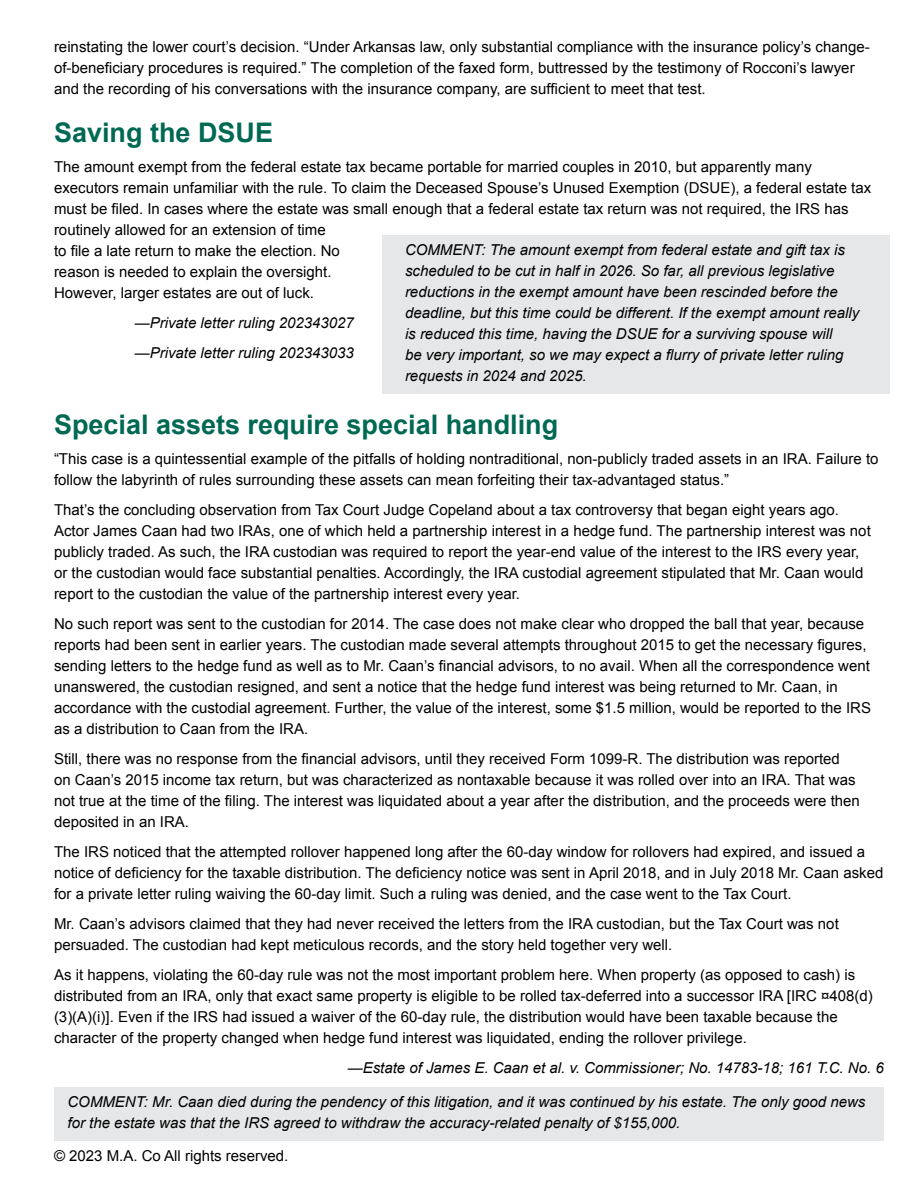
<style>
.page{position:relative;width:918px;height:1188px;background:#fff}
.page>*{position:absolute;margin:0;border:0;box-sizing:border-box;transform-origin:0 0}
.t1{font:700 27px "Arial";color:#006953}
.t2{font:15px/21px "Arial";color:#000}
.t3{font:italic 15px/21px "Arial";color:#000}
</style>
<div class="page">
<div style="left:382px;top:235px;width:508px;height:158px;background:#e6e7e8"></div>
<div style="left:54px;top:1087px;width:830px;height:53px;background:#e6e7e8"></div>
<p class="t2" style="left:54px;top:37px;width:817px">reinstating the lower court’s decision. “Under Arkansas law, only substantial compliance with the insurance policy’s change&shy;of-beneficiary procedures is required.” The completion of the faxed form, buttressed by the testimony of Rocconi’s lawyer and the recording of his conversations with the insurance company, are sufficient to meet that test.</p>
<h1 class="t1" style="left:54px;top:115px;width:221px">Saving the DSUE</h1>
<p class="t2" style="left:54px;top:157px;width:819px">The amount exempt from the federal estate tax became portable for married couples in 2010, but apparently many executors remain unfamiliar with the rule. To claim the Deceased Spouse’s Unused Exemption (DSUE), a federal estate tax must be filed. In cases where the estate was small enough that a federal estate tax return was not required, the IRS has routinely allowed for an extension of time<br>to file a late return to make the election. No<br>reason is needed to explain the oversight.<br>However, larger estates are out of luck.</p>
<p class="t3" style="left:135px;top:308px;width:221px;line-height:30px">—Private letter ruling 202343027 —Private letter ruling 202343033</p>
<p class="t3" style="left:405px;top:240px;width:456px">COMMENT: The amount exempt from federal estate and gift tax is scheduled to be cut in half in 2026. So far, all previous legislative reductions in the exempt amount have been rescinded before the deadline, but this time could be different. If the exempt amount really is reduced this time, having the DSUE for a surviving spouse will<br>be very important, so we may expect a flurry of private letter ruling requests in 2024 and 2025.</p>
<h1 class="t1" style="left:54px;top:406px;width:506px">Special assets require special handling</h1>
<p class="t2" style="left:54px;top:448px;width:826px">“This case is a quintessential example of the pitfalls of holding nontraditional, non-publicly traded assets in an IRA. Failure to follow the labyrinth of rules surrounding these assets can mean forfeiting their tax-advantaged status.”</p>
<p class="t2" style="left:54px;top:499px;width:818px">That’s the concluding observation from Tax Court Judge Copeland about a tax controversy that began eight years ago.<br>Actor James Caan had two IRAs, one of which held a partnership interest in a hedge fund. The partnership interest was not publicly traded. As such, the IRA custodian was required to report the year-end value of the interest to the IRS every year, or the custodian would face substantial penalties. Accordingly, the IRA custodial agreement stipulated that Mr. Caan would report to the custodian the value of the partnership interest every year.</p>
<p class="t2" style="left:54px;top:613px;width:819px">No such report was sent to the custodian for 2014. The case does not make clear who dropped the ball that year, because reports had been sent in earlier years. The custodian made several attempts throughout 2015 to get the necessary figures, sending letters to the hedge fund as well as to Mr. Caan’s financial advisors, to no avail. When all the correspondence went unanswered, the custodian resigned, and sent a notice that the hedge fund interest was being returned to Mr. Caan, in accordance with the custodial agreement. Further, the value of the interest, some $1.5 million, would be reported to the IRS as a distribution to Caan from the IRA.</p>
<p class="t2" style="left:54px;top:748px;width:807px">Still, there was no response from the financial advisors, until they received Form 1099-R. The distribution was reported on Caan’s 2015 income tax return, but was characterized as nontaxable because it was rolled over into an IRA. That was not true at the time of the filing. The interest was liquidated about a year after the distribution, and the proceeds were then deposited in an IRA.</p>
<p class="t2" style="left:54px;top:841px;width:831px">The IRS noticed that the attempted rollover happened long after the 60-day window for rollovers had expired, and issued a notice of deficiency for the taxable distribution. The deficiency notice was sent in April 2018, and in July 2018 Mr. Caan asked for a private letter ruling waiving the 60-day limit. Such a ruling was denied, and the case went to the Tax Court.</p>
<p class="t2" style="left:54px;top:913px;width:786px">Mr. Caan’s advisors claimed that they had never received the letters from the IRA custodian, but the Tax Court was not persuaded. The custodian had kept meticulous records, and the story held together very well.</p>
<p class="t2" style="left:54px;top:964px;width:820px">As it happens, violating the 60-day rule was not the most important problem here. When property (as opposed to cash) is distributed from an IRA, only that exact same property is eligible to be rolled tax-deferred into a successor IRA [IRC ¤408(d) (3)(A)(i)]. Even if the IRS had issued a waiver of the 60-day rule, the distribution would have been taxable because the character of the property changed when hedge fund interest was liquidated, ending the rollover privilege.</p>
<p class="t3" style="left:348px;top:1057px;width:538px">—Estate of James E. Caan et al. v. Commissioner; No. 14783-18; 161 T.C. No. 6</p>
<p class="t3" style="left:68px;top:1092px;width:799px">COMMENT: Mr. Caan died during the pendency of this litigation, and it was continued by his estate. The only good news for the estate was that the IRS agreed to withdraw the accuracy-related penalty of $155,000.</p>
<p class="t2" style="left:54px;top:1146px;width:236px">© 2023 M.A. Co All rights reserved.</p>
</div>
